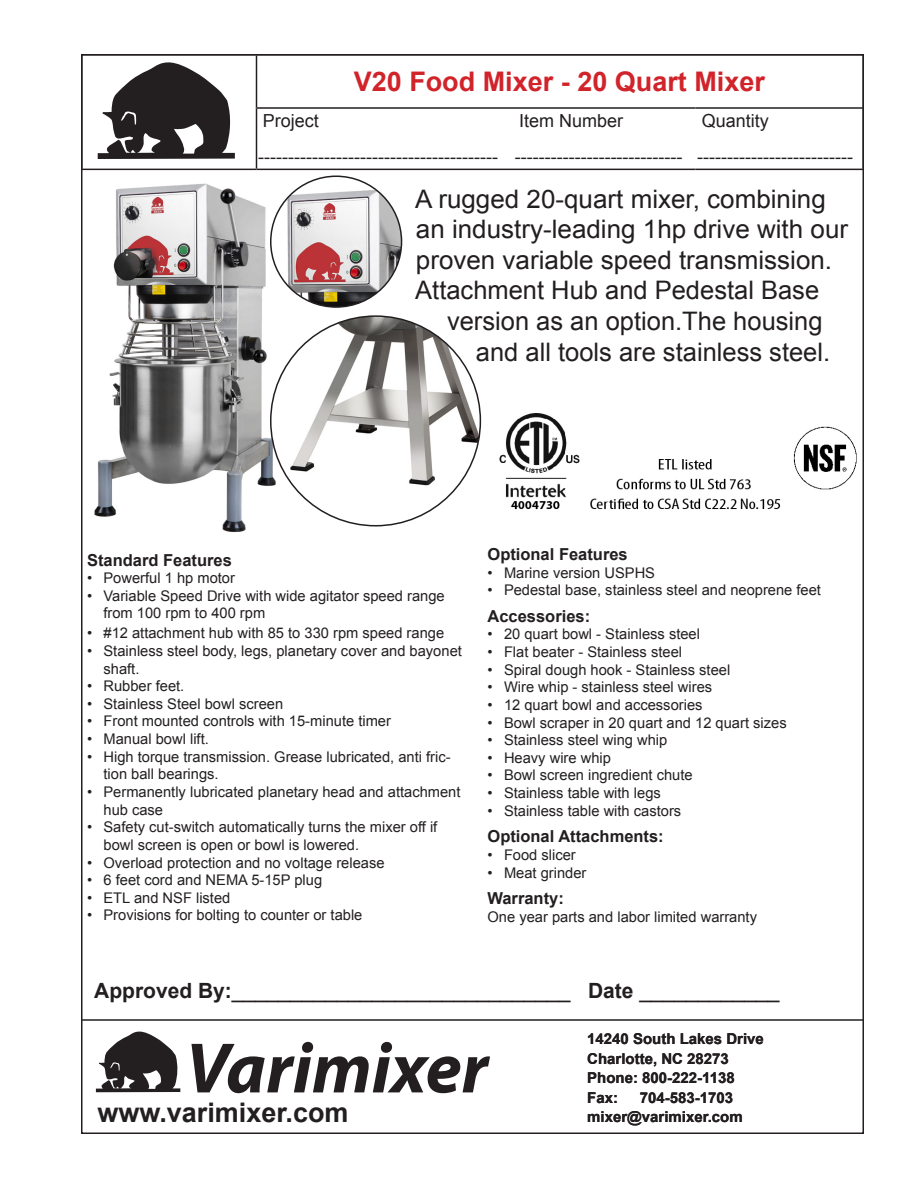
<style>
.page{position:relative;width:918px;height:1188px;background:#fff}
.page>*{position:absolute;margin:0;border:0;box-sizing:border-box;transform-origin:0 0}
.t1{font:italic 700 114.6px "Myriad Pro";color:#231f20}
.t2{font:italic 700 72px "Myriad Pro";color:#231f20}
.t3{font:700 27px "Arial";color:#d1232a}
.Prisliste_tabel{font:700 27px "Arial";color:#231f20}
.t4{font:25.5px/30.6px "Arial";color:#231f20}
.t5{font:21px "Arial";color:#231f20}
.t6{font:18px "Arial";color:#231f20}
.t7{font:700 16.5px "Arial";color:#231f20}
.Prisliste_tabel-2{font:700 15px "Arial";color:#231f20}
.t8{font:14.7px/17.7px "Arial";color:#231f20}
.s1{font-weight:700}
</style>
<div class="page">
<svg style="left:96px;top:1032px;width:84px;height:60px"></svg>
<hr style="left:81px;top:1019px;width:783px;height:2px;background:#231f20">
<svg style="left:98px;top:62px;width:137px;height:97px"></svg>
<hr style="left:81px;top:54px;width:175px;height:2px;background:#231f20">
<hr style="left:81px;top:56px;width:1px;height:52px;background:#231f20">
<hr style="left:256px;top:54px;width:257px;height:2px;background:#231f20">
<hr style="left:256px;top:56px;width:1px;height:51px;background:#231f20">
<hr style="left:513px;top:54px;width:183px;height:2px;background:#231f20">
<hr style="left:696px;top:54px;width:168px;height:2px;background:#231f20">
<hr style="left:862px;top:56px;width:2px;height:51px;background:#231f20">
<svg style="left:81px;top:108px;width:1px;height:27px"></svg>
<hr style="left:256px;top:107px;width:257px;height:2px;background:#231f20">
<svg style="left:256px;top:109px;width:1px;height:26px"></svg>
<hr style="left:513px;top:107px;width:183px;height:2px;background:#231f20">
<hr style="left:696px;top:107px;width:168px;height:2px;background:#231f20">
<hr style="left:862px;top:109px;width:2px;height:26px;background:#231f20">
<hr style="left:81px;top:135px;width:1px;height:34px;background:#231f20">
<hr style="left:256px;top:135px;width:1px;height:34px;background:#231f20">
<hr style="left:862px;top:135px;width:2px;height:34px;background:#231f20">
<hr style="left:81px;top:169px;width:175px;height:1px;background:#231f20">
<hr style="left:256px;top:169px;width:257px;height:1px;background:#231f20">
<hr style="left:513px;top:169px;width:183px;height:1px;background:#231f20">
<hr style="left:696px;top:169px;width:168px;height:1px;background:#231f20">
<img style="left:94px;top:183px;width:189px;height:350px">
<img style="left:271px;top:189px;width:131px;height:118px">
<img style="left:283px;top:316px;width:197px;height:176px">
<img style="left:500px;top:414px;width:356px;height:96px">
<p class="t3" style="left:354px;top:64px;width:413px">V20 Food Mixer - 20 Quart Mixer</p>
<p class="t1" style="left:244px;top:46px;width:493px">Varimixer</p>
<p class="t6" style="left:263px;top:109px;width:58px">Project</p>
<p class="t6" style="left:519px;top:109px;width:106px">Item Number</p>
<p class="t6" style="left:702px;top:109px;width:69px">Quantity</p>
<p class="t6" style="left:258px;top:145px;width:241px">----------------------------------------</p>
<p class="t6" style="left:515px;top:145px;width:169px">----------------------------</p>
<p class="t6" style="left:697px;top:145px;width:157px">--------------------------</p>
<p class="t4" style="left:415px;top:184px;width:434px">A rugged 20-quart mixer, combining an industry-leading 1hp drive with our proven variable speed transmission.</p>
<p class="t4" style="left:415px;top:275px;width:405px">Attachment Hub and Pedestal Base</p>
<p class="t4" style="left:447px;top:306px;width:377px">version as an option.The housing</p>
<p class="t4" style="left:476px;top:337px;width:356px">and all tools are stainless steel.</p>
<p class="t7" style="left:87px;top:549px;width:146px">Standard Features</p>
<p class="t8" style="left:87px;top:569px;width:150px">• Powerful 1 hp motor</p>
<p class="t8" style="left:104px;top:587px;width:343px;text-indent:-16px">• Variable Speed Drive with wide agitator speed range from 100 rpm to 400 rpm</p>
<p class="t8" style="left:87px;top:624px;width:359px">• #12 attachment hub with 85 to 330 rpm speed range</p>
<p class="t8" style="left:104px;top:642px;width:360px;text-indent:-16px">• Stainless steel body, legs, planetary cover and bayonet shaft.</p>
<p class="t8" style="left:87px;top:677px;width:99px">• Rubber feet.</p>
<p class="t8" style="left:87px;top:695px;width:198px">• Stainless Steel bowl screen</p>
<p class="t8" style="left:87px;top:713px;width:306px">• Front mounted controls with 15-minute timer</p>
<p class="t8" style="left:87px;top:730px;width:123px">• Manual bowl lift.</p>
<p class="t8" style="left:104px;top:748px;width:349px;text-indent:-16px">• High torque transmission. Grease lubricated, anti fric&shy;tion ball bearings.</p>
<p class="t8" style="left:104px;top:783px;width:359px;text-indent:-16px">• Permanently lubricated planetary head and attachment hub case</p>
<p class="t8" style="left:104px;top:818px;width:335px;text-indent:-16px">• Safety cut-switch automatically turns the mixer off if bowl screen is open or bowl is lowered.</p>
<p class="t8" style="left:87px;top:854px;width:299px">• Overload protection and no voltage release</p>
<p class="t8" style="left:87px;top:871px;width:237px">• 6 feet cord and NEMA 5-15P plug</p>
<p class="t8" style="left:87px;top:889px;width:145px">• ETL and NSF listed</p>
<p class="t8" style="left:87px;top:907px;width:277px">• Provisions for bolting to counter or table</p>
<p class="t7" style="left:488px;top:543px;width:142px">Optional Features</p>
<p class="t8" style="left:488px;top:564px;width:169px">• Marine version USPHS</p>
<p class="t8" style="left:488px;top:581px;width:335px">• Pedestal base, stainless steel and neoprene feet</p>
<p class="t7" style="left:488px;top:605px;width:104px">Accessories:</p>
<p class="t8" style="left:488px;top:625px;width:214px">• 20 quart bowl - Stainless steel</p>
<p class="t8" style="left:488px;top:643px;width:196px">• Flat beater - Stainless steel</p>
<p class="t8" style="left:488px;top:661px;width:244px">• Spiral dough hook - Stainless steel</p>
<p class="t8" style="left:488px;top:678px;width:226px">• Wire whip - stainless steel wires</p>
<p class="t8" style="left:488px;top:696px;width:217px">• 12 quart bowl and accessories</p>
<p class="t8" style="left:488px;top:714px;width:301px">• Bowl scraper in 20 quart and 12 quart sizes</p>
<p class="t8" style="left:488px;top:731px;width:181px">• Stainless steel wing whip</p>
<p class="t8" style="left:488px;top:749px;width:125px">• Heavy wire whip</p>
<p class="t8" style="left:488px;top:767px;width:207px">• Bowl screen ingredient chute</p>
<p class="t8" style="left:488px;top:784px;width:175px">• Stainless table with legs</p>
<p class="t8" style="left:488px;top:802px;width:195px">• Stainless table with castors</p>
<p class="t7" style="left:488px;top:825px;width:178px">Optional Attachments:</p>
<p class="t8" style="left:488px;top:846px;width:90px">• Food slicer</p>
<p class="t8" style="left:488px;top:864px;width:101px">• Meat grinder</p>
<p class="t7" style="left:488px;top:887px;width:78px">Warranty:</p>
<p class="t8" style="left:488px;top:908px;width:271px">One year parts and labor limited warranty</p>
<p class="t5" style="left:94px;top:977px;width:687px"><span class="s1">Approved By:</span>_____________________________ <span class="s1">Date</span> ____________</p>
<p class="t2" style="left:186px;top:1021px;width:304px">Varimixer</p>
<p class="Prisliste_tabel" style="left:97px;top:1095px;width:253px">www.varimixer.com</p>
<p class="Prisliste_tabel-2" style="left:587px;top:1029px;width:178px">14240 South Lakes Drive</p>
<p class="Prisliste_tabel-2" style="left:587px;top:1049px;width:143px">Charlotte, NC 28273</p>
<p class="Prisliste_tabel-2" style="left:587px;top:1068px;width:149px">Phone: 800-222-1138</p>
<p class="Prisliste_tabel-2" style="left:587px;top:1088px;width:32px">Fax:</p>
<p class="Prisliste_tabel-2" style="left:640px;top:1088px;width:95px">704-583-1703</p>
<p class="Prisliste_tabel-2" style="left:587px;top:1107px;width:157px">mixer@varimixer.com</p>
</div>
